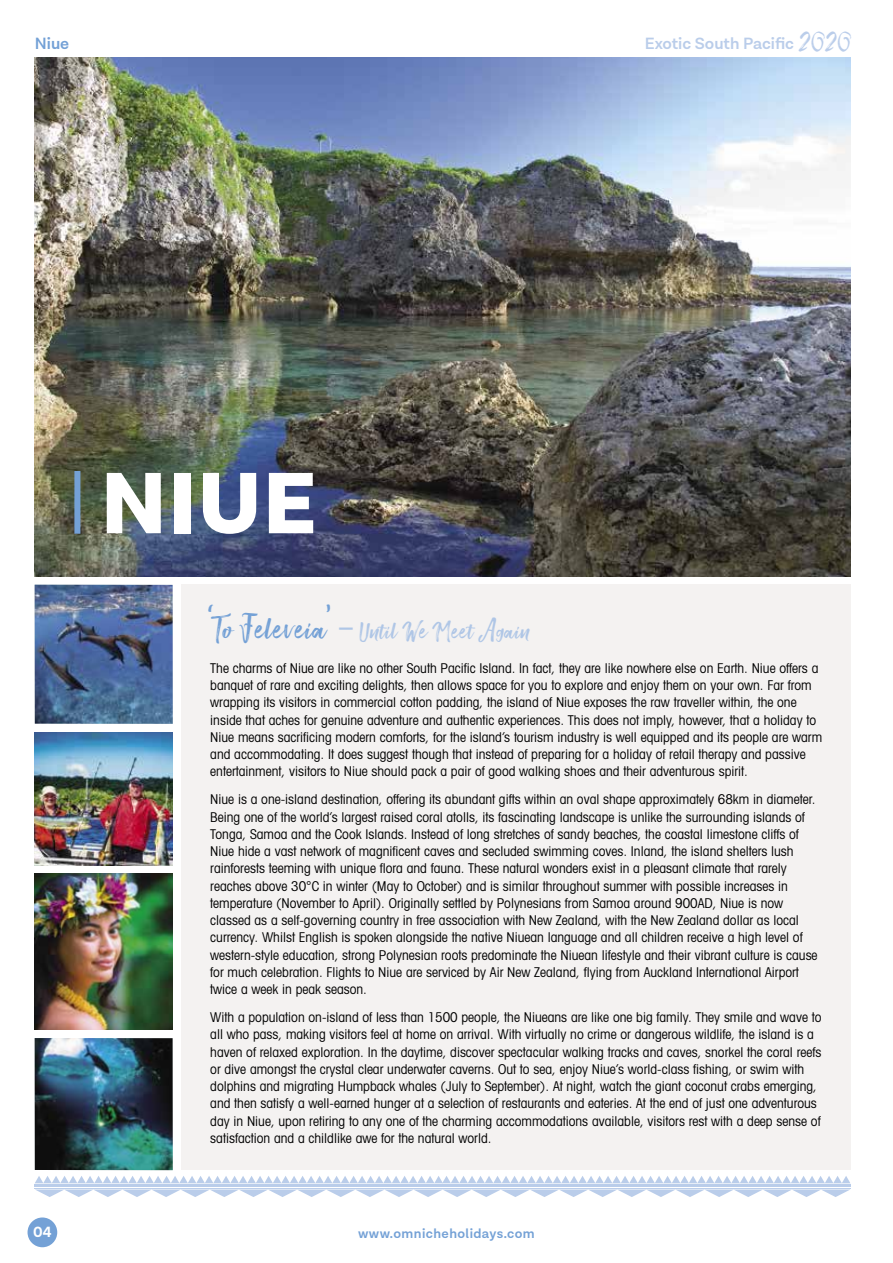
<style>
.page{position:relative;width:893px;height:1263px;background:#fff}
.page>*{position:absolute;margin:0;border:0;box-sizing:border-box;transform-origin:0 0}
.t1{font:900 87.9px "Lota Grotesque";color:#fff}
.t2{font:30px "Smithen";color:#afc6e6}
.t3{font:600 16.5px "Lota Grotesque";color:#bacdea}
.t4{font:600 16.5px "Lota Grotesque";color:#74a1d6}
.t5{font:700 15px "Lota Grotesque";color:#fff}
.t6{font:condensed 13.5px/17.2px "Avant Garde";color:#000}
.t7{font:600 13.5px "Lota Grotesque";letter-spacing:.03em;color:#74a1d6}
.s1{font-family:"Smithen";font-weight:400;font-size:34.2px}
.s2{font-family:"Bringshoot";font-size:39px;color:#74a1d6}
.s3{font-size:39px;color:#74a1d6}
.s4{font-family:"Lota Grotesque";font-size:33px}
</style>
<div class="page">
<div style="left:28px;top:1217px;width:29px;height:30px;background:#74a1d6;border-radius:50%"></div>
<div style="left:181px;top:585px;width:669px;height:585px;background:#f4f2f1"></div>
<img style="left:35px;top:57px;width:815px;height:519px">
<img style="left:35px;top:585px;width:138px;height:139px">
<img style="left:35px;top:874px;width:138px;height:155px">
<img style="left:35px;top:1038px;width:138px;height:132px">
<img style="left:35px;top:732px;width:138px;height:133px">
<hr style="left:35px;top:1184px;width:408px;height:2px;background:#bacdea">
<hr style="left:35px;top:1188px;width:408px;height:1px;background:#bacdea">
<svg style="left:35px;top:1176px;width:815px;height:7px"></svg>
<svg style="left:35px;top:1189px;width:815px;height:8px"></svg>
<hr style="left:442px;top:1184px;width:408px;height:2px;background:#bacdea">
<hr style="left:442px;top:1188px;width:408px;height:1px;background:#bacdea">
<div style="left:74px;top:471px;width:6px;height:63px;background:#74a1d6"></div>
<p class="t4" style="left:35px;top:34px;width:36px">Niue</p>
<p class="t3" style="left:645px;top:34px;width:209px">Exotic South Pacific <span class="s1">2020</span></p>
<h1 class="t1" style="left:101px;top:451px;width:217px">NIUE</h1>
<h2 class="t2" style="left:208px;top:612px;width:324px"><span class="s2">‘</span><span class="s3">To Feleveia</span><span class="s2">’</span> <span class="s4">–</span> Until We Meet Again</h2>
<p class="t6" style="left:210px;top:659px;width:613px">The charms of Niue are like no other South Pacific Island. In fact, they are like nowhere else on Earth. Niue offers a banquet of rare and exciting delights, then allows space for you to explore and enjoy them on your own. Far from wrapping its visitors in commercial cotton padding, the island of Niue exposes the raw traveller within, the one inside that aches for genuine adventure and authentic experiences. This does not imply, however, that a holiday to Niue means sacrificing modern comforts, for the island’s tourism industry is well equipped and its people are warm and accommodating. It does suggest though that instead of preparing for a holiday of retail therapy and passive entertainment, visitors to Niue should pack a pair of good walking shoes and their adventurous spirit.</p>
<p class="t6" style="left:210px;top:790px;width:609px">Niue is a one-island destination, offering its abundant gifts within an oval shape approximately 68km in diameter.<br>Being one of the world’s largest raised coral atolls, its fascinating landscape is unlike the surrounding islands of Tonga, Samoa and the Cook Islands. Instead of long stretches of sandy beaches, the coastal limestone cliffs of Niue hide a vast network of magnificent caves and secluded swimming coves. Inland, the island shelters lush rainforests teeming with unique flora and fauna. These natural wonders exist in a pleasant climate that rarely reaches above 30°C in winter (May to October) and is similar throughout summer with possible increases in temperature (November to April). Originally settled by Polynesians from Samoa around 900AD, Niue is now classed as a self-governing country in free association with New Zealand, with the New Zealand dollar as local currency. Whilst English is spoken alongside the native Niuean language and all children receive a high level of western-style education, strong Polynesian roots predominate the Niuean lifestyle and their vibrant culture is cause for much celebration. Flights to Niue are serviced by Air New Zealand, flying from Auckland International Airport twice a week in peak season.</p>
<p class="t6" style="left:210px;top:1008px;width:613px">With a population on-island of less than 1500 people, the Niueans are like one big family. They smile and wave to all who pass, making visitors feel at home on arrival. With virtually no crime or dangerous wildlife, the island is a haven of relaxed exploration. In the daytime, discover spectacular walking tracks and caves, snorkel the coral reefs or dive amongst the crystal clear underwater caverns. Out to sea, enjoy Niue’s world-class fishing, or swim with dolphins and migrating Humpback whales (July to September). At night, watch the giant coconut crabs emerging, and then satisfy a well-earned hunger at a selection of restaurants and eateries. At the end of just one adventurous day in Niue, upon retiring to any one of the charming accommodations available, visitors rest with a deep sense of satisfaction and a childlike awe for the natural world.</p>
<p class="t5" style="left:33px;top:1223px;width:20px">04</p>
<p class="t7" style="left:358px;top:1225px;width:178px">www.omnicheholidays.com</p>
</div>
